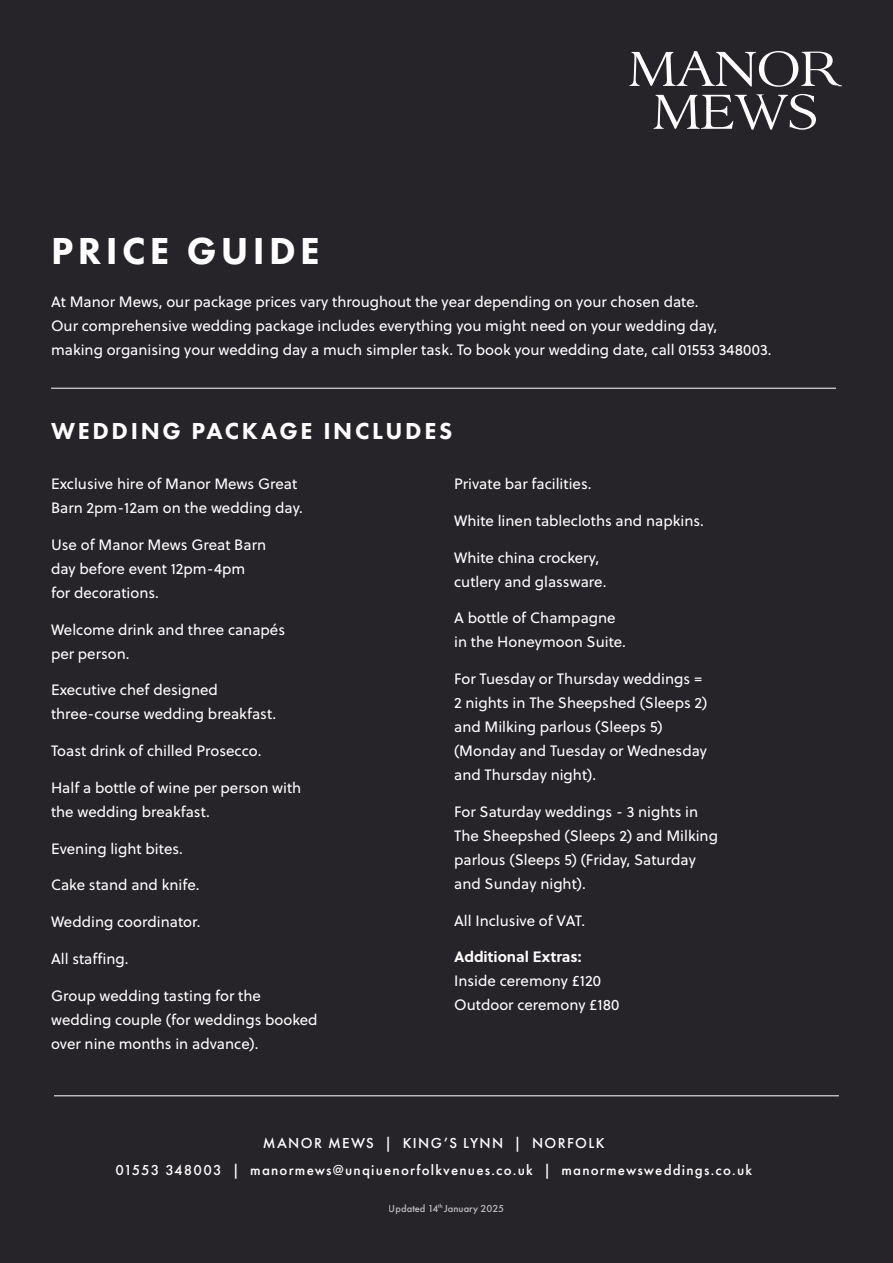
<style>
.page{position:relative;width:893px;height:1263px;background:#272429}
.page>*{position:absolute;margin:0;border:0;box-sizing:border-box;transform-origin:0 0}
.t1{font:800 39px "Futura PT";letter-spacing:.11em;color:#fff}
.t2{font:800 24px "Futura PT";letter-spacing:.11em;color:#fff}
.t3{font:15px/24px "Soleil";color:#fff}
.t4{font:500 15px/26.7px "Futura PT";letter-spacing:.08em;color:#fff;text-align:center}
.t5{font:500 10.5px "Futura PT";color:#fff}
.s1{font-weight:700}
</style>
<div class="page">
<hr style="left:54px;top:1095px;width:785px;height:1px;background:#fff">
<svg style="left:653px;top:94px;width:163px;height:36px"></svg>
<svg style="left:629px;top:51px;width:213px;height:36px"></svg>
<hr style="left:51px;top:388px;width:785px;height:1px;background:#fff">
<p class="t1" style="left:51px;top:227px;width:270px">PRICE GUIDE</p>
<p class="t3" style="left:51px;top:290px;width:722px">At Manor Mews, our package prices vary throughout the year depending on your chosen date.<br>Our comprehensive wedding package includes everything you might need on your wedding day, making organising your wedding day a much simpler task. To book your wedding date, call 01553 348003.</p>
<p class="t2" style="left:51px;top:416px;width:403px">WEDDING PACKAGE INCLUDES</p>
<p class="t3" style="left:51px;top:471px;width:253px">Exclusive hire of Manor Mews Great<br>Barn 2pm-12am on the wedding day.</p>
<p class="t3" style="left:51px;top:532px;width:217px">Use of Manor Mews Great Barn day before event 12pm-4pm for decorations.</p>
<p class="t3" style="left:51px;top:617px;width:236px">Welcome drink and three canapés per person.</p>
<p class="t3" style="left:51px;top:678px;width:227px">Executive chef designed three-course wedding breakfast.</p>
<p class="t3" style="left:51px;top:738px;width:212px">Toast drink of chilled Prosecco.</p>
<p class="t3" style="left:51px;top:775px;width:252px">Half a bottle of wine per person with the wedding breakfast.</p>
<p class="t3" style="left:51px;top:836px;width:133px">Evening light bites.</p>
<p class="t3" style="left:51px;top:873px;width:150px">Cake stand and knife.</p>
<p class="t3" style="left:51px;top:909px;width:151px">Wedding coordinator.</p>
<p class="t3" style="left:51px;top:946px;width:79px">All staffing.</p>
<p class="t3" style="left:51px;top:983px;width:268px">Group wedding tasting for the wedding couple (for weddings booked over nine months in advance).</p>
<p class="t3" style="left:454px;top:471px;width:139px">Private bar facilities.</p>
<p class="t3" style="left:454px;top:508px;width:251px">White linen tablecloths and napkins.</p>
<p class="t3" style="left:454px;top:545px;width:154px">White china crockery, cutlery and glassware.</p>
<p class="t3" style="left:454px;top:606px;width:173px">A bottle of Champagne in the Honeymoon Suite.</p>
<p class="t3" style="left:454px;top:666px;width:255px">For Tuesday or Thursday weddings =<br>2 nights in The Sheepshed (Sleeps 2) and Milking parlous (Sleeps 5) (Monday and Tuesday or Wednesday and Thursday night).</p>
<p class="t3" style="left:454px;top:799px;width:265px">For Saturday weddings - 3 nights in<br>The Sheepshed (Sleeps 2) and Milking parlous (Sleeps 5) (Friday, Saturday and Sunday night).</p>
<p class="t3" style="left:454px;top:908px;width:133px">All Inclusive of VAT.</p>
<p class="t3" style="left:454px;top:945px;width:167px"><span class="s1">Additional Extras:<br></span>Inside ceremony £120<br>Outdoor ceremony £180</p>
<p class="t4" style="left:115px;top:1129px;width:638px">MANOR MEWS | KING’S LYNN | NORFOLK<br>01553 348003 | manormews@unqiuenorfolkvenues.co.uk | manormewsweddings.co.uk</p>
<p class="t5" style="left:389px;top:1202px;width:117px">Updated 14<sup>th</sup> January 2025</p>
</div>
